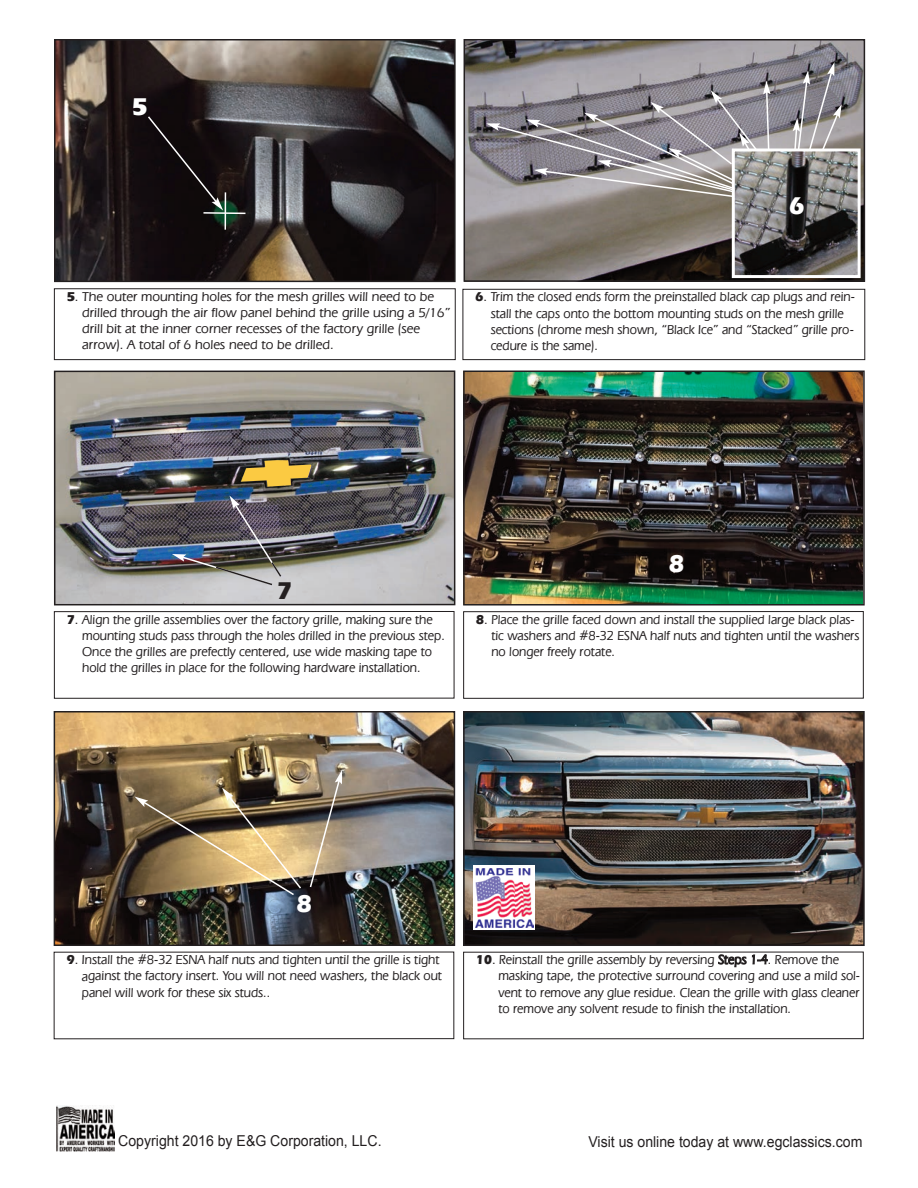
<style>
.page{position:relative;width:918px;height:1188px;background:#fff}
.page>*{position:absolute;margin:0;border:0;box-sizing:border-box;transform-origin:0 0}
.t1{font:700 25.5px "Eras IT Cby BT";color:#fff;scale:.94 1}
.t2{font:700 25.5px "Eras IT Cby BT";color:#231f20;scale:.94 1}
.t3{font:15px "Arial";color:#231f20;scale:.94 1}
.t4{font:500 13.5px/16.2px "Eras IT Cby BT";color:#231f20;scale:.94 1}
.t5{font:500 13.5px/16.2px "Eras IT Cby BT";color:#231f20}
.s1{font-weight:700}
.s2{font-family:"Arial";font-weight:400}
</style>
<div class="page">
<div style="left:463px;top:289px;width:402px;height:71px;border:1px solid #231f20"></div>
<div style="left:54px;top:611px;width:400px;height:88px;border:1px solid #231f20"></div>
<img style="left:467px;top:42px;width:395px;height:237px">
<div style="left:464px;top:39px;width:401px;height:243px;border:2px solid #231f20"></div>
<img style="left:57px;top:373px;width:395px;height:229px">
<div style="left:54px;top:370px;width:401px;height:235px;border:2px solid #231f20"></div>
<div style="left:54px;top:288px;width:402px;height:72px;border:1px solid #231f20"></div>
<img style="left:57px;top:42px;width:396px;height:237px">
<div style="left:54px;top:39px;width:402px;height:243px;border:2px solid #231f20"></div>
<img style="left:56px;top:1106px;width:58px;height:46px">
<svg style="left:146px;top:115px;width:101px;height:100px;background:#1c1718"></svg>
<hr style="left:225px;top:192px;width:1px;height:38px;background:#fff">
<img style="left:736px;top:152px;width:121px;height:122px">
<div style="left:732px;top:148px;width:129px;height:130px;border:3px solid #fff"></div>
<div style="left:463px;top:611px;width:401px;height:88px;border:1px solid #231f20"></div>
<img style="left:466px;top:374px;width:396px;height:229px">
<div style="left:463px;top:371px;width:402px;height:235px;border:2px solid #231f20"></div>
<div style="left:54px;top:952px;width:400px;height:87px;border:1px solid #231f20"></div>
<img style="left:57px;top:714px;width:395px;height:229px">
<div style="left:54px;top:711px;width:401px;height:235px;border:2px solid #231f20"></div>
<div style="left:463px;top:952px;width:401px;height:87px;border:1px solid #231f20"></div>
<img style="left:466px;top:714px;width:396px;height:229px">
<div style="left:463px;top:711px;width:402px;height:235px;border:2px solid #231f20"></div>
<svg style="left:793px;top:62px;width:49px;height:90px;background:#959296"></svg>
<svg style="left:486px;top:39px;width:285px;height:159px;background:#938f93"></svg>
<svg style="left:241px;top:460px;width:70px;height:27px;background:#af9240"></svg>
<img style="left:172px;top:495px;width:111px;height:91px">
<img style="left:135px;top:788px;width:168px;height:109px">
<svg style="left:309px;top:770px;width:33px;height:119px;background:#8c7e6b"></svg>
<svg style="left:473px;top:865px;width:62px;height:65px"></svg>
<img style="left:476px;top:869px;width:58px;height:58px">
<h1 class="t1" style="left:132px;top:90px;width:17px">5</h1>
<h1 class="t1" style="left:790px;top:190px;width:17px">6</h1>
<p class="t5" style="left:82px;top:288px;width:370px;text-indent:-15px"><span class="s1">5</span><span class="s2">.</span> The outer mounting holes for the mesh grilles will need to be drilled through the air flow panel behind the grille using a 5/16” drill bit at the inner corner recesses of the factory grille (see arrow). A total of 6 holes need to be drilled.</p>
<p class="t4" style="left:491px;top:289px;width:389px;text-indent:-15px"><span class="s1">6</span><span class="s2">.</span> Trim the closed ends form the preinstalled black cap plugs and rein&shy;stall the caps onto the bottom mounting studs on the mesh grille sections (chrome mesh shown, “Black Ice” and “Stacked” grille pro&shy;cedure is the same).</p>
<h1 class="t2" style="left:278px;top:574px;width:17px">7</h1>
<p class="t4" style="left:82px;top:611px;width:387px;text-indent:-15px"><span class="s1">7</span><span class="s2">.</span> Align the grille assemblies over the factory grille, making sure the mounting studs pass through the holes drilled in the previous step.<br>Once the grilles are prefectly centered, use wide masking tape to hold the grilles in place for the following hardware installation.</p>
<h1 class="t1" style="left:669px;top:547px;width:17px">8</h1>
<p class="t4" style="left:491px;top:611px;width:393px;text-indent:-15px"><span class="s1">8</span><span class="s2">.</span> Place the grille faced down and install the supplied large black plas&shy;tic washers and #8-32 ESNA half nuts and tighten until the washers no longer freely rotate.</p>
<h1 class="t1" style="left:297px;top:888px;width:17px">8</h1>
<p class="t4" style="left:82px;top:951px;width:385px;text-indent:-15px"><span class="s1">9</span><span class="s2">.</span> Install the #8-32 ESNA half nuts and tighten until the grille is tight against the factory insert. You will not need washers, the black out panel will work for these six studs..</p>
<p class="t4" style="left:498px;top:951px;width:386px;text-indent:-22px"><span class="s1">10</span><span class="s2">.</span> Reinstall the grille assembly by reversing Steps 1-4. Remove the masking tape, the protective surround covering and use a mild sol&shy;vent to remove any glue residue. Clean the grille with glass cleaner to remove any solvent resude to finish the installation.</p>
<p class="t3" style="left:118px;top:1133px;width:282px">Copyright 2016 by E&amp;G Corporation, LLC.</p>
<p class="t3" style="left:588px;top:1134px;width:293px">Visit us online today at www.egclassics.com</p>
</div>
